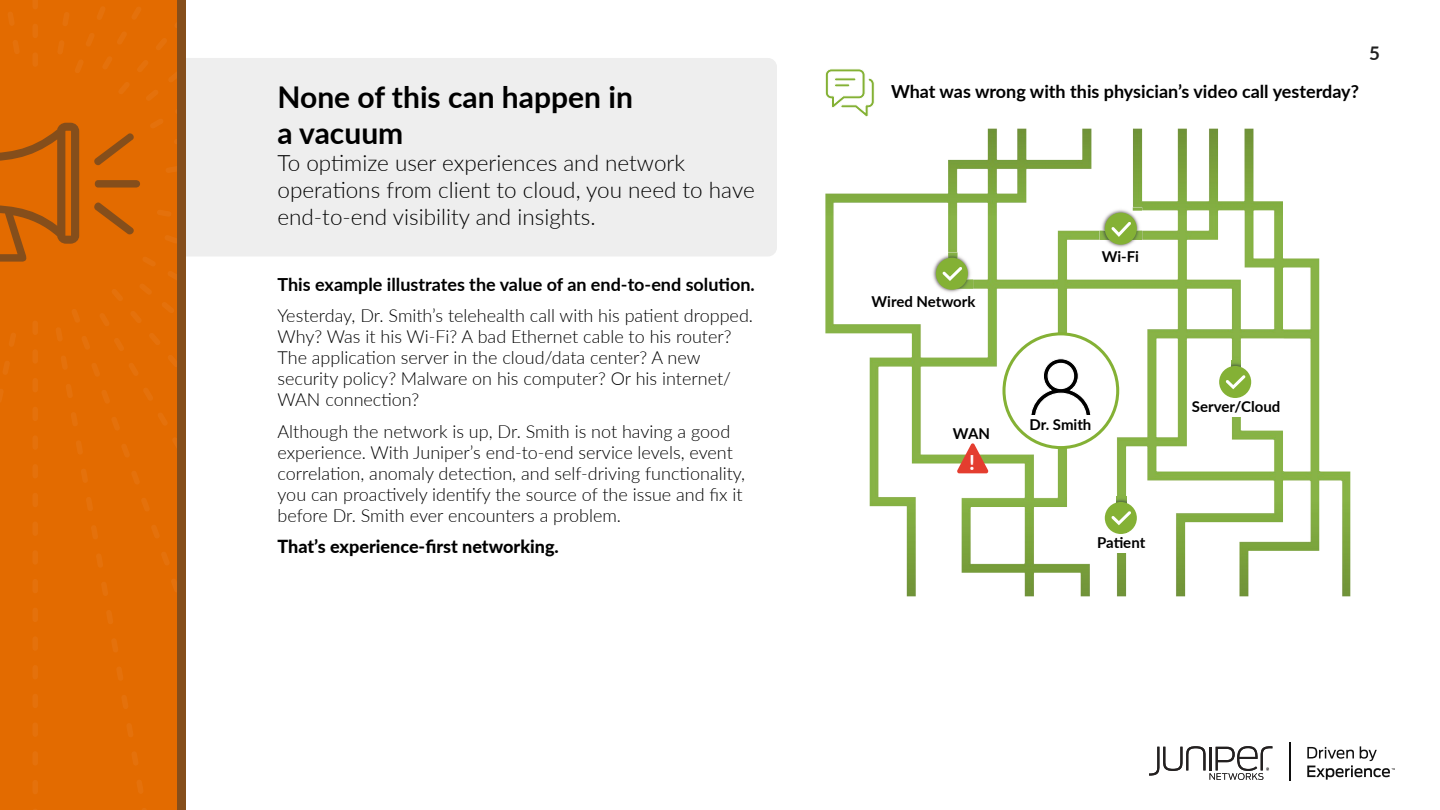
<style>
.page{position:relative;width:1440px;height:810px;background:#fff}
.page>*{position:absolute;margin:0;border:0;box-sizing:border-box;transform-origin:0 0}
.t1{font:700 30px/36px "Lato";color:#000}
.t2{font:300 22.5px/27px "Lato";color:#000}
.t3{font:700 20.77px "Lato";color:#fff}
.t4{font:700 18.75px "Lato";color:#212121}
.t5{font:300 18px/21px "Lato";color:#000}
.t6{font:700 18px "Lato";color:#000}
.t7{font:800 18px "Lato";color:#000}
.t8{font:700 15px "Lato";color:#000}
</style>
<div class="page">
<div style="left:123px;top:58px;width:654px;height:199px;background:#eee;border-radius:9px"></div>
<svg style="left:825px;top:69px;width:50px;height:48px"></svg>
<div style="left:834px;top:78px;width:22px;height:3px;border:1px solid #fff;border-radius:2px"></div>
<div style="left:834px;top:84px;width:16px;height:3px;border:1px solid #fff;border-radius:2px"></div>
<img style="left:825px;top:129px;width:525px;height:467px">
<svg style="left:957px;top:443px;width:32px;height:30px"></svg>
<img style="left:1117px;top:497px;width:9px;height:6px">
<div style="left:1070px;top:533px;width:103px;height:20px;background:#fff"></div>
<div style="left:1105px;top:502px;width:32px;height:32px;background:#84b135;border-radius:50%"></div>
<svg style="left:1111px;top:511px;width:20px;height:14px"></svg>
<img style="left:1100px;top:240px;width:42px;height:10px">
<img style="left:1100px;top:207px;width:42px;height:33px">
<div style="left:1105px;top:213px;width:32px;height:32px;background:#84b135;border-radius:50%"></div>
<svg style="left:1111px;top:222px;width:20px;height:15px"></svg>
<img style="left:1231px;top:361px;width:10px;height:6px">
<img style="left:931px;top:252px;width:42px;height:43px">
<img style="left:948px;top:252px;width:25px;height:37px">
<div style="left:936px;top:258px;width:32px;height:32px;background:#84b135;border-radius:50%"></div>
<svg style="left:942px;top:267px;width:20px;height:14px"></svg>
<div style="left:1190px;top:397px;width:92px;height:19px;background:#fff"></div>
<div style="left:1219px;top:366px;width:32px;height:32px;background:#84b135;border-radius:50%"></div>
<svg style="left:1226px;top:375px;width:20px;height:14px"></svg>
<div style="left:1004px;top:334px;width:114px;height:114px;background:#fff;border-radius:50%"></div>
<div style="left:1002px;top:332px;width:117px;height:117px;border:3px solid #84b135;border-radius:50%"></div>
<svg style="left:1031px;top:358px;width:60px;height:57px"></svg>
<svg style="left:0;top:0;width:186px;height:810px;background:#df6a01"></svg>
<div style="left:177px;top:0;width:8px;height:810px;background:#854e1b"></div>
<hr style="left:1289px;top:742px;width:2px;height:39px;background:#0f0f0f">
<svg style="left:1149px;top:746px;width:123px;height:34px"></svg>
<svg style="left:1307px;top:746px;width:88px;height:34px"></svg>
<h1 class="t1" style="left:278px;top:77px;width:357px">None of this can happen in a vacuum</h1>
<p class="t2" style="left:277px;top:148px;width:479px">To optimize user experiences and network operations from client to cloud, you need to have end-to-end visibility and insights.</p>
<p class="t6" style="left:278px;top:271px;width:479px">This example illustrates the value of an end-to-end solution.</p>
<p class="t5" style="left:278px;top:305px;width:477px">Yesterday, Dr. Smith’s telehealth call with his patient dropped.<br>Why? Was it his Wi-Fi? A bad Ethernet cable to his router?<br>The application server in the cloud/data center? A new security policy? Malware on his computer? Or his internet/ WAN connection?</p>
<p class="t5" style="left:278px;top:420px;width:469px">Although the network is up, Dr. Smith is not having a good experience. With Juniper’s end-to-end service levels, event correlation, anomaly detection, and self-driving functionality, you can proactively identify the source of the issue and fix it before Dr. Smith ever encounters a problem.</p>
<p class="t7" style="left:278px;top:533px;width:283px">That’s experience-first networking.</p>
<p class="t6" style="left:891px;top:78px;width:470px">What was wrong with this physician’s video call yesterday?</p>
<p class="t4" style="left:1369px;top:39px;width:12px">5</p>
<p class="t8" style="left:872px;top:290px;width:106px">Wired Network</p>
<p class="t8" style="left:1102px;top:246px;width:39px">Wi-Fi</p>
<p class="t8" style="left:953px;top:422px;width:39px">WAN</p>
<p class="t3" style="left:969px;top:447px;width:7px">!</p>
<p class="t8" style="left:1029px;top:414px;width:63px">Dr. Smith</p>
<p class="t8" style="left:1097px;top:532px;width:50px">Patient</p>
<p class="t8" style="left:1192px;top:395px;width:90px">Server/Cloud</p>
</div>
